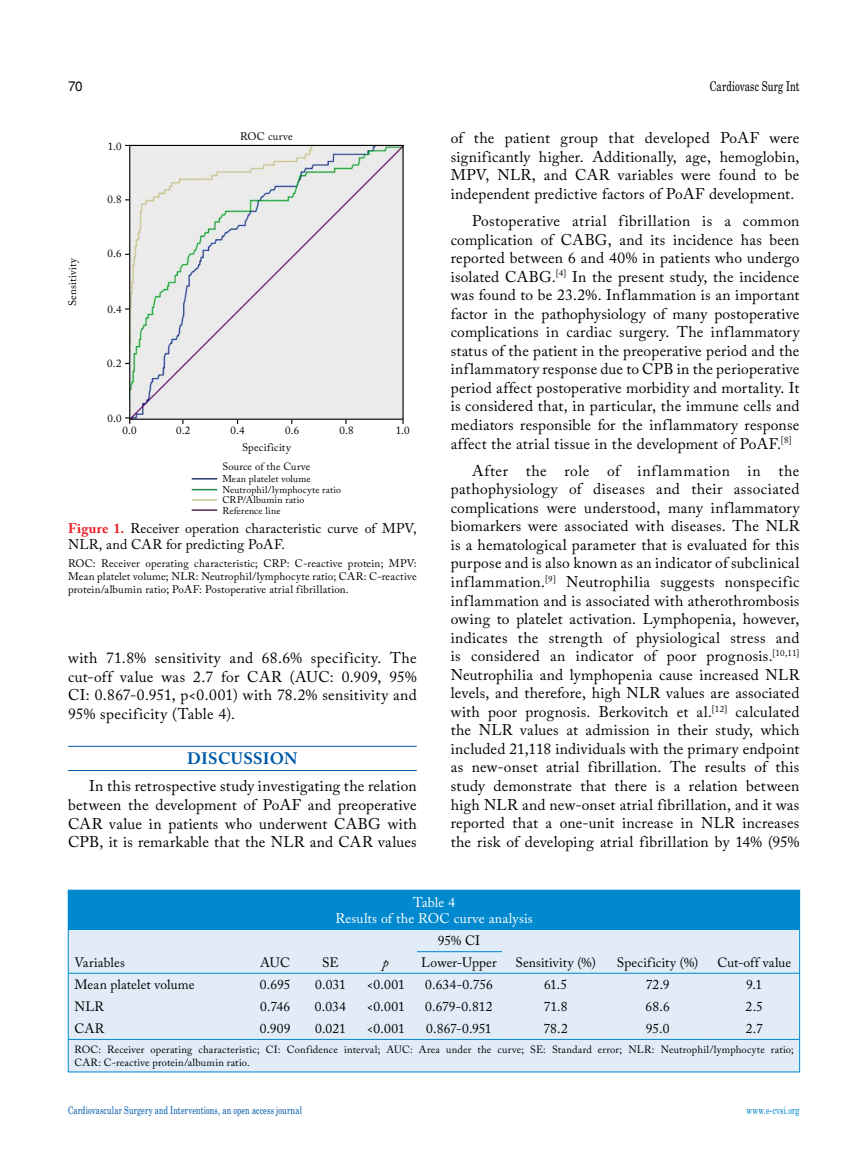
<style>
.page{position:relative;width:859px;height:1170px;background:#fff}
.page>*{position:absolute;margin:0;border:0;box-sizing:border-box;transform-origin:0 0}
.t1{font:700 16.5px "Adobe Caslon Pro";letter-spacing:.015em;color:#005baa}
.t2{font:15.45px/18.6px "Adobe Caslon Pro";letter-spacing:.015em;color:#000;text-align:justify}
.t3{font:13.95px/16.8px "Adobe Caslon Pro";letter-spacing:.01em;color:#000}
.t4{font:13.95px/16.8px "Adobe Caslon Pro";letter-spacing:.01em;color:#fff;text-align:center}
.t5{font:13.5px "Adobe Caslon Pro";letter-spacing:.005em;color:#000}
.t6{font:13.5px "Madison Tr";letter-spacing:.005em;color:#000}
.t7{font:13.5px "Helvetica Normal Tr";color:#000}
.t8{font:italic 13.5px "Adobe Caslon Pro";color:#000}
.t9{font:10.95px/13.2px "Adobe Caslon Pro";letter-spacing:.02em;color:#000;text-align:justify}
.t10{font:10.5px/12.6px "Adobe Caslon Pro";letter-spacing:.02em;color:#000}
.t11{font:10.5px "Madison Tr";letter-spacing:.015em;color:#005baa}
.t12{font:10.5px "Madison Tr";letter-spacing:.015em;color:#0089cf}
.t13{font:9.75px/21px "Adobe Caslon Pro";letter-spacing:.015em;color:#000}
.s1{font-weight:700;color:#ed1d24}
</style>
<div class="page">
<hr style="left:68px;top:746px;width:349px;height:1px;background:#005baa">
<hr style="left:68px;top:770px;width:349px;height:1px;background:#005baa">
<svg style="left:125px;top:417px;width:5px;height:7px"></svg>
<img style="left:131px;top:147px;width:271px;height:271px">
<div style="left:129px;top:145px;width:275px;height:275px;border:1px solid #000"></div>
<svg style="left:192px;top:478px;width:25px;height:1px"></svg>
<svg style="left:192px;top:489px;width:25px;height:1px"></svg>
<svg style="left:192px;top:499px;width:25px;height:1px"></svg>
<hr style="left:192px;top:509px;width:25px;height:2px;background:#56254a">
<div style="left:68px;top:890px;width:732px;height:181px;background:#e1ecf8"></div>
<div style="left:68px;top:890px;width:732px;height:39px;background:#0089cf"></div>
<hr style="left:68px;top:972px;width:180px;height:1px;background:#0089cf">
<hr style="left:248px;top:972px;width:55px;height:1px;background:#0089cf">
<hr style="left:303px;top:972px;width:55px;height:1px;background:#0089cf">
<hr style="left:358px;top:972px;width:55px;height:1px;background:#0089cf">
<hr style="left:413px;top:972px;width:92px;height:1px;background:#0089cf">
<hr style="left:505px;top:972px;width:102px;height:1px;background:#0089cf">
<hr style="left:607px;top:972px;width:102px;height:1px;background:#0089cf">
<hr style="left:709px;top:972px;width:91px;height:1px;background:#0089cf">
<hr style="left:68px;top:1039px;width:180px;height:1px;background:#0089cf">
<hr style="left:248px;top:1039px;width:55px;height:1px;background:#0089cf">
<hr style="left:303px;top:1039px;width:55px;height:1px;background:#0089cf">
<hr style="left:358px;top:1039px;width:55px;height:1px;background:#0089cf">
<hr style="left:413px;top:1039px;width:92px;height:1px;background:#0089cf">
<hr style="left:505px;top:1039px;width:102px;height:1px;background:#0089cf">
<hr style="left:607px;top:1039px;width:102px;height:1px;background:#0089cf">
<hr style="left:709px;top:1039px;width:91px;height:1px;background:#0089cf">
<div style="left:68px;top:889px;width:732px;height:182px;border:1px solid #0089cf"></div>
<hr style="left:417px;top:951px;width:85px;height:1px;background:#0089cf">
<p class="t7" style="left:68px;top:78px;width:16px">70</p>
<p class="t6" style="left:710px;top:78px;width:91px">Cardiovasc Surg Int</p>
<p class="t9" style="left:66px;top:306px;width:50px;rotate:-90deg">Sensitivity</p>
<p class="t9" style="left:108px;top:139px;width:15px">1.0</p>
<p class="t9" style="left:107px;top:192px;width:16px">0.8</p>
<p class="t9" style="left:107px;top:247px;width:16px">0.6</p>
<p class="t9" style="left:108px;top:303px;width:16px">0.4</p>
<p class="t9" style="left:107px;top:356px;width:16px">0.2</p>
<p class="t9" style="left:107px;top:411px;width:16px">0.0</p>
<p class="t9" style="left:240px;top:129px;width:54px">ROC curve</p>
<p class="t9" style="left:123px;top:424px;width:16px">0.0</p>
<p class="t9" style="left:242px;top:422px;width:50px;line-height:16.6px;text-indent:-11px">0.4<br>Specificity</p>
<p class="t9" style="left:176px;top:424px;width:16px">0.2</p>
<p class="t9" style="left:285px;top:424px;width:16px">0.6</p>
<p class="t9" style="left:339px;top:424px;width:16px">0.8</p>
<p class="t9" style="left:396px;top:424px;width:15px">1.0</p>
<p class="t10" style="left:222px;top:460px;width:90px">Source of the Curve</p>
<p class="t13" style="left:222px;top:489px;width:83px">CRP/Albumin ratio</p>
<p class="t13" style="left:222px;top:468px;width:90px">Mean platelet volume</p>
<p class="t13" style="left:222px;top:479px;width:120px">Neutrophil/lymphocyte ratio<br>Reference line</p>
<p class="t3" style="left:68px;top:519px;width:350px"><span class="s1">Figure 1.</span> Receiver operation characteristic curve of MPV,<br>NLR, and CAR for predicting PoAF.</p>
<p class="t9" style="left:68px;top:556px;width:350px">ROC: Receiver operating characteristic; CRP: C-reactive protein; MPV:<br>Mean platelet volume; NLR: Neutrophil/lymphocyte ratio; CAR: C-reactive protein/albumin ratio; PoAF: Postoperative atrial fibrillation.</p>
<p class="t2" style="left:68px;top:648px;width:350px">with 71.8% sensitivity and 68.6% specificity. The cut-off value was 2.7 for CAR (AUC: 0.909, 95% CI: 0.867-0.951, p&lt;0.001) with 78.2% sensitivity and 95% specificity (Table 4).</p>
<p class="t1" style="left:187px;top:749px;width:112px">DISCUSSION</p>
<p class="t2" style="left:68px;top:776px;width:350px;text-indent:21px">In this retrospective study investigating the relation between the development of PoAF and preoperative CAR value in patients who underwent CABG with CPB, it is remarkable that the NLR and CAR values</p>
<p class="t2" style="left:451px;top:129px;width:350px">of the patient group that developed PoAF were significantly higher. Additionally, age, hemoglobin, MPV, NLR, and CAR variables were found to be independent predictive factors of PoAF development.</p>
<p class="t2" style="left:451px;top:211px;width:350px;text-indent:21px">Postoperative atrial fibrillation is a common complication of CABG, and its incidence has been reported between 6 and 40% in patients who undergo isolated CABG.<sup>[4]</sup> In the present study, the incidence was found to be 23.2%. Inflammation is an important factor in the pathophysiology of many postoperative complications in cardiac surgery. The inflammatory status of the patient in the preoperative period and the inflammatory response due to CPB in the perioperative period affect postoperative morbidity and mortality. It is considered that, in particular, the immune cells and mediators responsible for the inflammatory response affect the atrial tissue in the development of PoAF.<sup>[8]</sup></p>
<p class="t2" style="left:451px;top:461px;width:350px;text-indent:21px">After the role of inflammation in the pathophysiology of diseases and their associated complications were understood, many inflammatory biomarkers were associated with diseases. The NLR is a hematological parameter that is evaluated for this purpose and is also known as an indicator of subclinical inflammation.<sup>[9]</sup> Neutrophilia suggests nonspecific inflammation and is associated with atherothrombosis owing to platelet activation. Lymphopenia, however, indicates the strength of physiological stress and is considered an indicator of poor prognosis.<sup>[10,11] </sup>Neutrophilia and lymphopenia cause increased NLR levels, and therefore, high NLR values are associated with poor prognosis. Berkovitch et al.<sup>[12]</sup> calculated the NLR values at admission in their study, which included 21,118 individuals with the primary endpoint as new-onset atrial fibrillation. The results of this study demonstrate that there is a relation between high NLR and new-onset atrial fibrillation, and it was reported that a one-unit increase in NLR increases the risk of developing atrial fibrillation by 14% (95%</p>
<p class="t4" style="left:335px;top:893px;width:199px">Table 4<br>Results of the ROC curve analysis</p>
<p class="t5" style="left:438px;top:932px;width:44px">95% CI</p>
<p class="t5" style="left:74px;top:954px;width:52px">Variables</p>
<p class="t5" style="left:260px;top:954px;width:31px">AUC</p>
<p class="t5" style="left:322px;top:954px;width:18px">SE</p>
<p class="t8" style="left:383px;top:954px;width:8px">p</p>
<p class="t5" style="left:421px;top:954px;width:77px">Lower-Upper</p>
<p class="t5" style="left:515px;top:954px;width:82px">Sensitivity (%)</p>
<p class="t5" style="left:617px;top:954px;width:83px">Specificity (%)</p>
<p class="t5" style="left:717px;top:954px;width:75px">Cut-off value</p>
<p class="t5" style="left:74px;top:976px;width:122px">Mean platelet volume</p>
<p class="t5" style="left:260px;top:976px;width:32px">0.695</p>
<p class="t5" style="left:315px;top:976px;width:32px">0.031</p>
<p class="t5" style="left:367px;top:976px;width:40px">&lt;0.001</p>
<p class="t5" style="left:425px;top:976px;width:69px">0.634-0.756</p>
<p class="t5" style="left:544px;top:976px;width:25px">61.5</p>
<p class="t5" style="left:646px;top:976px;width:25px">72.9</p>
<p class="t5" style="left:746px;top:976px;width:18px">9.1</p>
<p class="t5" style="left:74px;top:998px;width:31px">NLR</p>
<p class="t5" style="left:260px;top:998px;width:32px">0.746</p>
<p class="t5" style="left:315px;top:998px;width:33px">0.034</p>
<p class="t5" style="left:367px;top:998px;width:40px">&lt;0.001</p>
<p class="t5" style="left:425px;top:998px;width:69px">0.679-0.812</p>
<p class="t5" style="left:544px;top:998px;width:25px">71.8</p>
<p class="t5" style="left:646px;top:998px;width:26px">68.6</p>
<p class="t5" style="left:746px;top:998px;width:19px">2.5</p>
<p class="t5" style="left:74px;top:1020px;width:31px">CAR</p>
<p class="t5" style="left:260px;top:1020px;width:32px">0.909</p>
<p class="t5" style="left:315px;top:1020px;width:32px">0.021</p>
<p class="t5" style="left:367px;top:1020px;width:40px">&lt;0.001</p>
<p class="t5" style="left:426px;top:1020px;width:67px">0.867-0.951</p>
<p class="t5" style="left:543px;top:1020px;width:26px">78.2</p>
<p class="t5" style="left:646px;top:1020px;width:25px">95.0</p>
<p class="t5" style="left:746px;top:1020px;width:19px">2.7</p>
<p class="t10" style="left:74px;top:1043px;width:721px">ROC: Receiver operating characteristic; CI: Confidence interval; AUC: Area under the curve; SE: Standard error; NLR: Neutrophil/lymphocyte ratio;<br>CAR: C-reactive protein/albumin ratio.</p>
<p class="t11" style="left:68px;top:1103px;width:235px">Cardiovascular Surgery and Interventions, an open access journal</p>
<p class="t12" style="left:746px;top:1103px;width:55px">www.e-cvsi.org</p>
</div>
